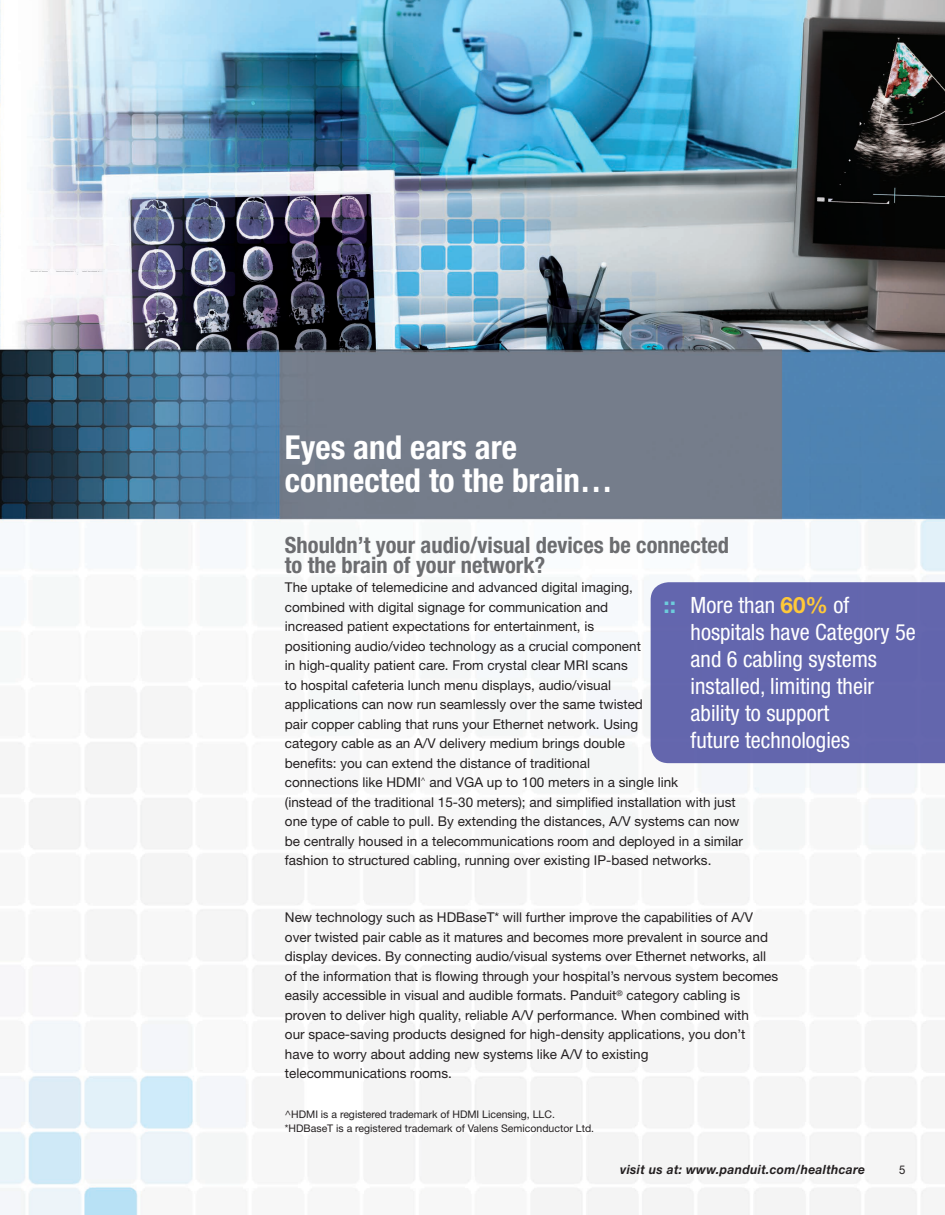
<style>
.page{position:relative;width:945px;height:1215px;background:#fff}
.page>*{position:absolute;margin:0;border:0;box-sizing:border-box;transform-origin:0 0}
.t1{font:700 condensed 33px/33px "Helvetica Neue LT Std";color:#fff}
.t2{font:condensed 22.5px/27px "Helvetica Neue LT Std";color:#fff}
.t3{font:700 condensed 22.5px/20.2px "Helvetica Neue LT Std";color:#6c6d70}
.t4{font:13.5px/19.5px "Helvetica Neue LT Std";color:#231f20}
.t5{font:italic 700 12.75px "Helvetica Neue LT Std";letter-spacing:.025em;color:#231f20;scale:.95 1}
.t6{font:12px "Helvetica Neue LT Std";color:#231f20;scale:.95 1}
.t7{font:10.5px/13.5px "Helvetica Neue LT Std";color:#231f20}
.s1{font-weight:700;font-stretch:normal;color:#6dccdc}
.s2{font-weight:700;font-stretch:normal;color:#ffc938}
</style>
<div class="page">
<img style="left:0;top:0;width:945px;height:1215px">
<div style="left:651px;top:582px;width:294px;height:181px;background:#6366ad"></div>
<h1 class="t1" style="left:285px;top:431px;width:329px">Eyes and ears are connected to the brain…</h1>
<h2 class="t3" style="left:285px;top:534px;width:446px">Shouldn’t your audio/visual devices be connected to the brain of your network?</h2>
<p class="t4" style="left:285px;top:578px;width:460px">The uptake of telemedicine and advanced digital imaging,<br>combined with digital signage for communication and<br>increased patient expectations for entertainment, is<br>positioning audio/video technology as a crucial component<br>in high-quality patient care. From crystal clear MRI scans<br>to hospital cafeteria lunch menu displays, audio/visual<br>applications can now run seamlessly over the same twisted<br>pair copper cabling that runs your Ethernet network. Using<br>category cable as an A/V delivery medium brings double<br>benefits: you can extend the distance of traditional<br>connections like HDMI<sup>^</sup> and VGA up to 100 meters in a single link<br>(instead of the traditional 15-30 meters); and simplified installation with just one type of cable to pull. By extending the distances, A/V systems can now be centrally housed in a telecommunications room and deployed in a similar fashion to structured cabling, running over existing IP-based networks.</p>
<h2 class="t2" style="left:691px;top:591px;width:227px;text-indent:-27px"><span class="s1">::</span> More than <span class="s2">60%</span> of hospitals have Category 5e and 6 cabling systems installed, limiting their ability to support<br>future technologies</h2>
<p class="t4" style="left:285px;top:908px;width:495px">New technology such as HDBaseT* will further improve the capabilities of A/V over twisted pair cable as it matures and becomes more prevalent in source and display devices. By connecting audio/visual systems over Ethernet networks, all of the information that is flowing through your hospital’s nervous system becomes easily accessible in visual and audible formats. Panduit<sup>®</sup> category cabling is proven to deliver high quality, reliable A/V performance. When combined with<br>our space-saving products designed for high-density applications, you don’t<br>have to worry about adding new systems like A/V to existing<br>telecommunications rooms.</p>
<p class="t7" style="left:285px;top:1108px;width:311px">^HDMI is a registered trademark of HDMI Licensing, LLC. *HDBaseT is a registered trademark of Valens Semiconductor Ltd.</p>
<p class="t5" style="left:620px;top:1162px;width:259px">visit us at: www.panduit.com/healthcare</p>
<p class="t6" style="left:899px;top:1163px;width:8px">5</p>
</div>
